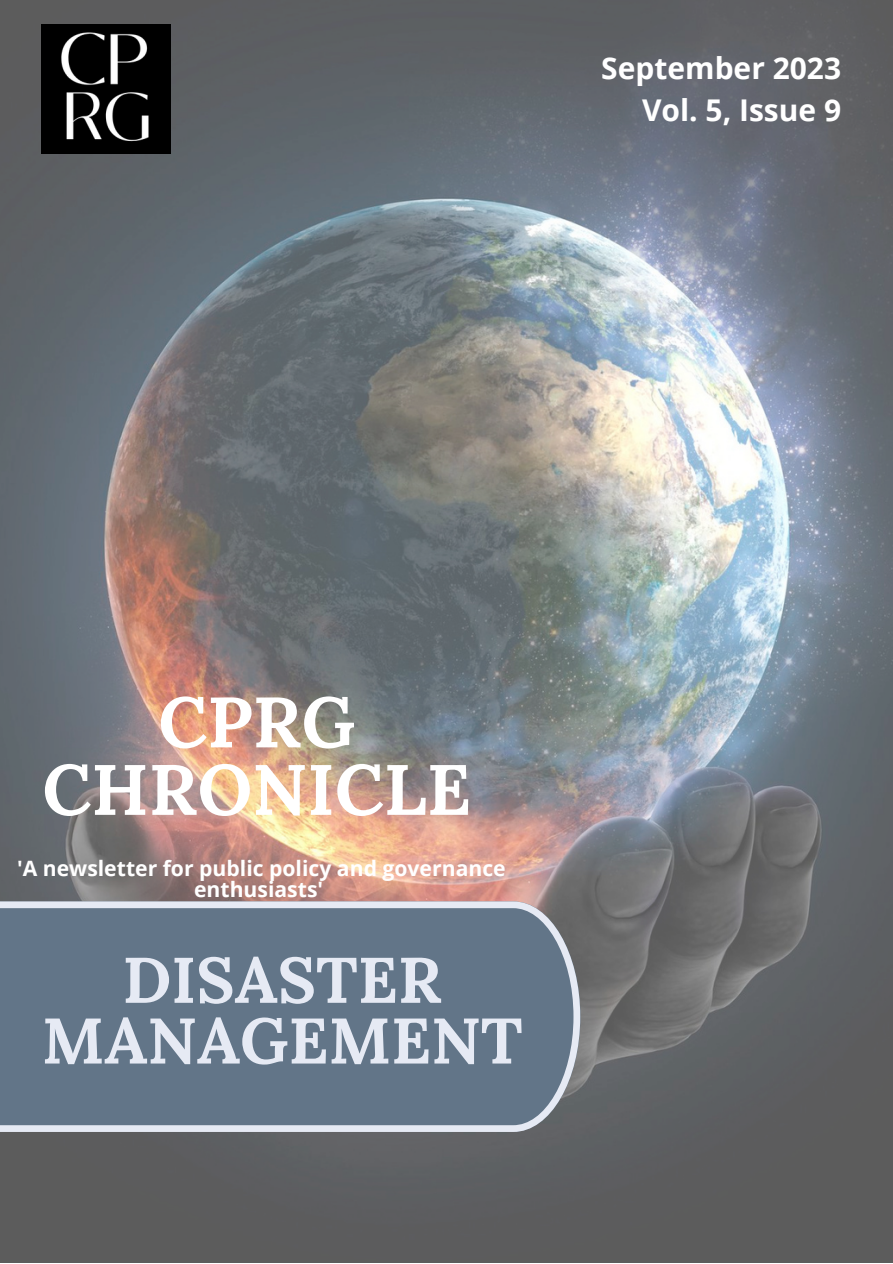
<style>
.page{position:relative;width:893px;height:1264px;background:#fff}
.page>*{position:absolute;margin:0;border:0;box-sizing:border-box;transform-origin:0 0}
.t1{font:700 71.1px/67.5px "Lora";color:#fff;text-align:center}
.t2{font:700 64.2px "Lora";color:#e6eaf4}
.t3{font:700 30px "Open Sans";color:#fff}
.t4{font:700 21.15px/20.2px "Open Sans";color:#fff;text-align:center}
</style>
<div class="page">
<img style="left:0;top:0;width:892px;height:1262px">
<img style="left:41px;top:25px;width:129px;height:129px">
<svg style="left:0;top:901px;width:580px;height:230px;background:#6a7b8d"></svg>
<p class="t3" style="left:601px;top:47px;width:241px">September 2023</p>
<p class="t3" style="left:642px;top:89px;width:201px">Vol. 5, Issue 9</p>
<p class="t1" style="left:42px;top:687px;width:430px">CPRG<br>CHRONICLE</p>
<p class="t4" style="left:17px;top:858px;width:490px">'A newsletter for public policy and governance enthusiasts'</p>
<p class="t2" style="left:122px;top:938px;width:321px">DISASTER</p>
<p class="t2" style="left:42px;top:998px;width:482px">MANAGEMENT</p>
</div>
